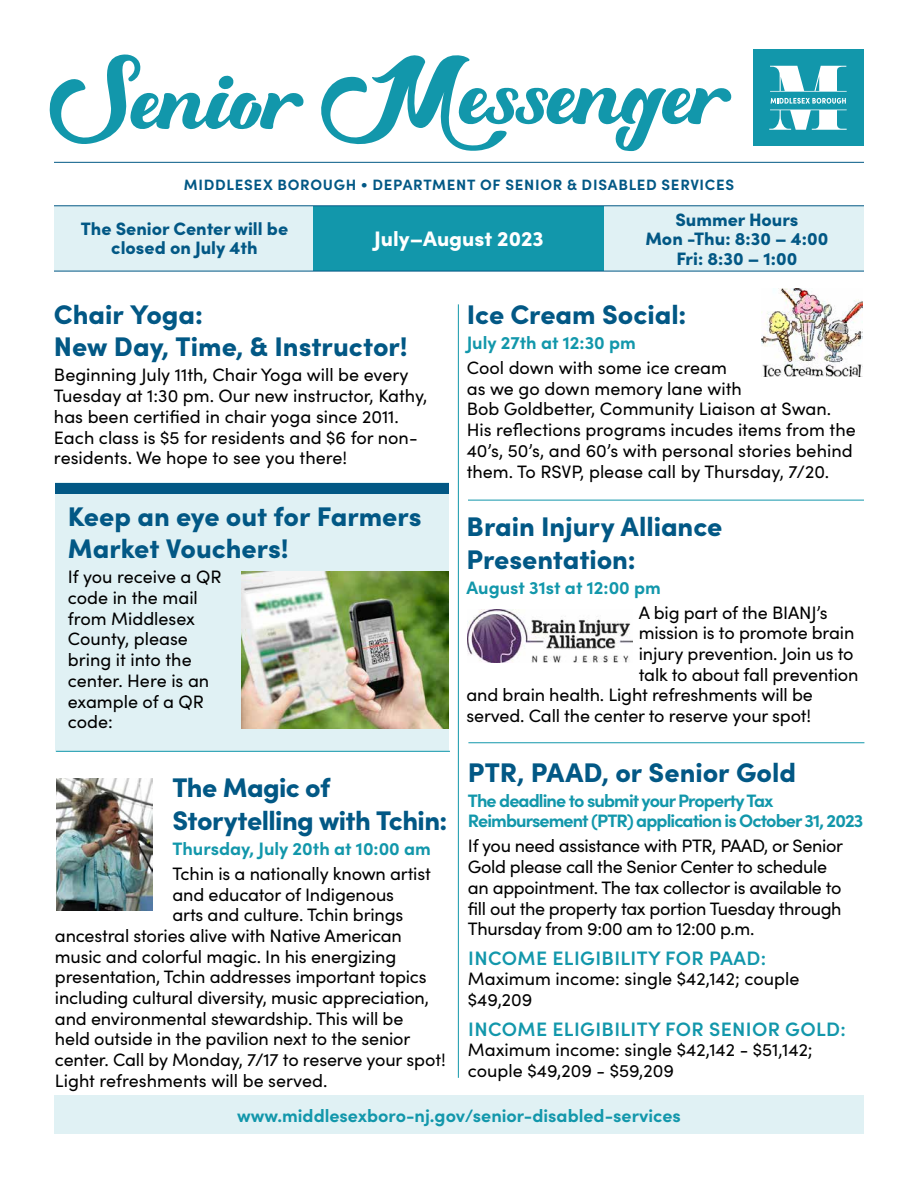
<style>
.page{position:relative;width:918px;height:1188px;background:#fff}
.page>*{position:absolute;margin:0;border:0;box-sizing:border-box;transform-origin:0 0}
.t1{font:900 27px/32.4px "Sofia Pro";color:#025885}
.t2{font:900 27px/32.4px "Sofia Pro";letter-spacing:-.02em;color:#025885}
.t3{font:900 21px "Sofia Pro";color:#fff}
.t4{font:600 19.5px "Sofia Pro";letter-spacing:.02em;color:#1297ab}
.t5{font:18px/20.7px "Sofia Pro";letter-spacing:-.01em;color:#000}
.t6{font:700 18px "Sofia Pro";letter-spacing:-.005em;color:#1297ab}
.t7{font:700 18px/20.7px "Sofia Pro";letter-spacing:-.05em;color:#1297ab}
.t8{font:900 18px/19.5px "Sofia Pro";color:#025885;text-align:center}
.t9{font:700 15px "Sofia Pro";letter-spacing:.05em;color:#025885}
</style>
<div class="page">
<div style="left:54px;top:1096px;width:810px;height:38px;background:#e0f1f4"></div>
<div style="left:54px;top:206px;width:809px;height:65px;background:#e0f1f4"></div>
<div style="left:55px;top:483px;width:394px;height:269px;background:#e0f1f4"></div>
<div style="left:314px;top:206px;width:290px;height:65px;background:#1297ab"></div>
<svg style="left:753px;top:50px;width:110px;height:96px"></svg>
<hr style="left:54px;top:162px;width:810px;height:1px;background:#025885">
<svg style="left:49px;top:54px;width:682px;height:98px"></svg>
<hr style="left:54px;top:206px;width:810px;height:1px;background:#025885">
<hr style="left:54px;top:271px;width:810px;height:1px;background:#025885">
<div style="left:55px;top:483px;width:394px;height:10px;background:#025885"></div>
<hr style="left:468px;top:500px;width:396px;height:1px;background:#1297ab">
<hr style="left:468px;top:742px;width:396px;height:1px;background:#1297ab">
<hr style="left:56px;top:751px;width:394px;height:1px;background:#1297ab">
<hr style="left:458px;top:304px;width:1px;height:774px;background:#1297ab">
<img style="left:242px;top:572px;width:207px;height:157px">
<img style="left:56px;top:778px;width:96px;height:133px">
<img style="left:762px;top:289px;width:101px;height:88px">
<img style="left:468px;top:610px;width:164px;height:52px">
<p class="t9" style="left:184px;top:173px;width:552px">MIDDLESEX BOROUGH • DEPARTMENT OF SENIOR &amp; DISABLED SERVICES</p>
<p class="t8" style="left:646px;top:208px;width:184px">Summer Hours<br>Mon -Thu: 8:30 – 4:00<br>Fri: 8:30 – 1:00</p>
<p class="t8" style="left:81px;top:217px;width:209px">The Senior Center will be closed on July 4th</p>
<p class="t3" style="left:374px;top:222px;width:171px">July–August 2023</p>
<h1 class="t1" style="left:54px;top:296px;width:355px">Chair Yoga:<br>New Day, Time, &amp; Instructor!</h1>
<p class="t5" style="left:54px;top:364px;width:375px">Beginning July 11th, Chair Yoga will be every Tuesday at 1:30 pm. Our new instructor, Kathy, has been certified in chair yoga since 2011.<br>Each class is $5 for residents and $6 for non&shy;residents. We hope to see you there!</p>
<h1 class="t1" style="left:68px;top:498px;width:355px">Keep an eye out for Farmers<br>Market Vouchers!</h1>
<p class="t5" style="left:68px;top:566px;width:155px">If you receive a QR code in the mail from Middlesex<br>County, please bring it into the center. Here is an example of a QR code:</p>
<h1 class="t2" style="left:173px;top:769px;width:276px">The Magic of<br>Storytelling with Tchin:</h1>
<p class="t6" style="left:173px;top:835px;width:260px">Thursday, July 20th at 10:00 am</p>
<p class="t5" style="left:173px;top:862px;width:260px">Tchin is a nationally known artist</p>
<p class="t5" style="left:173px;top:883px;width:223px">and educator of Indigenous</p>
<p class="t5" style="left:173px;top:904px;width:232px">arts and culture. Tchin brings</p>
<p class="t5" style="left:55px;top:924px;width:348px">ancestral stories alive with Native American</p>
<p class="t5" style="left:55px;top:945px;width:343px">music and colorful magic. In his energizing</p>
<p class="t5" style="left:55px;top:966px;width:373px">presentation, Tchin addresses important topics</p>
<p class="t5" style="left:55px;top:986px;width:376px">including cultural diversity, music appreciation,</p>
<p class="t5" style="left:55px;top:1007px;width:350px">and environmental stewardship. This will be</p>
<p class="t5" style="left:55px;top:1028px;width:357px">held outside in the pavilion next to the senior</p>
<p class="t5" style="left:55px;top:1048px;width:392px">center. Call by Monday, 7/17 to reserve your spot!</p>
<p class="t5" style="left:55px;top:1069px;width:274px">Light refreshments will be served.</p>
<h1 class="t1" style="left:467px;top:296px;width:221px">Ice Cream Social:</h1>
<p class="t6" style="left:467px;top:329px;width:171px">July 27th at 12:30 pm</p>
<p class="t5" style="left:467px;top:356px;width:391px">Cool down with some ice cream<br>as we go down memory lane with<br>Bob Goldbetter, Community Liaison at Swan.<br>His reflections programs incudes items from the 40’s, 50’s, and 60’s with personal stories behind them. To RSVP, please call by Thursday, 7/20.</p>
<h1 class="t1" style="left:467px;top:508px;width:257px">Brain Injury Alliance<br>Presentation:</h1>
<p class="t6" style="left:467px;top:573px;width:196px">August 31st at 12:00 pm</p>
<p class="t5" style="left:639px;top:601px;width:190px">A big part of the BIANJ’s</p>
<p class="t5" style="left:639px;top:622px;width:217px">mission is to promote brain</p>
<p class="t5" style="left:639px;top:642px;width:216px">injury prevention. Join us to</p>
<p class="t5" style="left:639px;top:663px;width:221px">talk to about fall prevention</p>
<p class="t5" style="left:467px;top:684px;width:348px">and brain health. Light refreshments will be</p>
<p class="t5" style="left:467px;top:704px;width:346px">served. Call the center to reserve your spot!</p>
<h1 class="t1" style="left:468px;top:754px;width:330px">PTR, PAAD, or Senior Gold</h1>
<p class="t7" style="left:468px;top:789px;width:397px">The deadline to submit your Property Tax<br>Reimbursement (PTR) application is October 31, 2023</p>
<p class="t5" style="left:468px;top:835px;width:377px">If you need assistance with PTR, PAAD, or Senior Gold please call the Senior Center to schedule an appointment. The tax collector is available to fill out the property tax portion Tuesday through Thursday from 9:00 am to 12:00 p.m.</p>
<p class="t4" style="left:468px;top:943px;width:299px">INCOME ELIGIBILITY FOR PAAD:</p>
<p class="t5" style="left:468px;top:968px;width:333px">Maximum income: single $42,142; couple $49,209</p>
<p class="t4" style="left:468px;top:1014px;width:379px">INCOME ELIGIBILITY FOR SENIOR GOLD:</p>
<p class="t5" style="left:468px;top:1039px;width:346px">Maximum income: single $42,142 - $51,142; couple $49,209 - $59,209</p>
<p class="t6" style="left:237px;top:1102px;width:445px">www.middlesexboro-nj.gov/senior-disabled-services</p>
</div>
